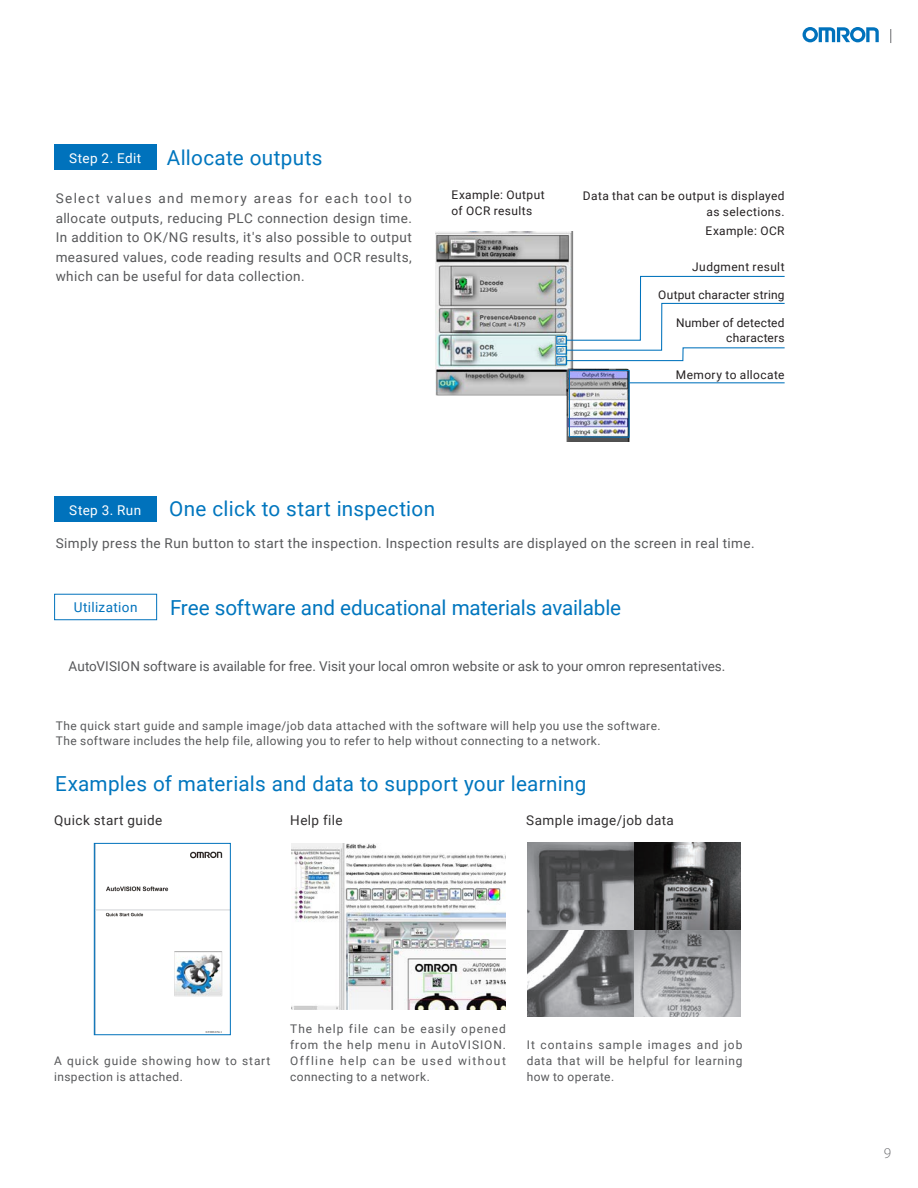
<style>
.page{position:relative;width:918px;height:1188px;background:#fff}
.page>*{position:absolute;margin:0;border:0;box-sizing:border-box;transform-origin:0 0}
.Body_8_5pt{font:20.7px "Roboto";letter-spacing:.01em;color:#0076be}
.t1{font:300 15px "Myriad Pro";color:#6c6d70}
.Body_8_5pt-2{font:13.5px/19.5px "Roboto";letter-spacing:.025em;color:#57585a;text-align:justify}
.Body_8_5pt-3{font:13.5px "Roboto";color:#57585a}
.Body_8_5pt-4{font:13.5px "Roboto";letter-spacing:.03em;color:#312f30}
.t2{font:13.5px "Roboto";letter-spacing:.03em;color:#fff}
.t3{font:13.5px "Roboto";letter-spacing:.025em;color:#0072bc}
.Body_8_5pt-5{font:11.85px/15.8px "Roboto";letter-spacing:.035em;color:#57585a;text-align:justify}
.Body_8_5pt-6{font:11.85px/15.8px "Roboto";letter-spacing:.03em;color:#231f20}
.Body_8_5pt-7{font:11.85px/15.8px "Roboto";letter-spacing:.06em;color:#57585a}
</style>
<div class="page">
<img style="left:435px;top:232px;width:350px;height:210px">
<div style="left:569px;top:370px;width:61px;height:68px;border:1px solid #0072bc"></div>
<hr style="left:629px;top:382px;width:156px;height:1px;background:#0072bc">
<img style="left:96px;top:851px;width:133px;height:182px">
<div style="left:94px;top:843px;width:137px;height:192px;border:1px solid #0072bc"></div>
<img style="left:291px;top:843px;width:214px;height:166px">
<img style="left:528px;top:842px;width:213px;height:175px">
<div style="left:54px;top:145px;width:102px;height:25px;background:#0072bc"></div>
<div style="left:54px;top:497px;width:102px;height:25px;background:#0072bc"></div>
<div style="left:54px;top:594px;width:103px;height:26px;border:1px solid #0072bc"></div>
<div style="left:556px;top:356px;width:11px;height:9px;border:1px solid #0072bc"></div>
<div style="left:556px;top:346px;width:11px;height:9px;border:1px solid #0072bc"></div>
<div style="left:556px;top:336px;width:11px;height:9px;border:1px solid #0072bc"></div>
<svg style="left:563px;top:275px;width:222px;height:87px"></svg>
<svg style="left:803px;top:27px;width:76px;height:15px"></svg>
<svg style="left:891px;top:29px;width:1px;height:14px"></svg>
<p class="t2" style="left:69px;top:148px;width:74px">Step 2. Edit</p>
<p class="Body_8_5pt" style="left:167px;top:143px;width:157px">Allocate outputs</p>
<p class="Body_8_5pt-2" style="left:56px;top:188px;width:358px">Select values and memory areas for each tool to allocate outputs, reducing PLC connection design time.<br>In addition to OK/NG results, it's also possible to output measured values, code reading results and OCR results, which can be useful for data collection.</p>
<p class="Body_8_5pt-6" style="left:452px;top:186px;width:95px">Example: Output of OCR results</p>
<p class="Body_8_5pt-6" style="left:583px;top:187px;width:203px">Data that can be output is displayed</p>
<p class="Body_8_5pt-6" style="left:707px;top:203px;width:80px">as selections.</p>
<p class="Body_8_5pt-6" style="left:705px;top:222px;width:81px">Example: OCR</p>
<p class="Body_8_5pt-6" style="left:692px;top:259px;width:94px">Judgment result</p>
<p class="Body_8_5pt-6" style="left:658px;top:286px;width:128px">Output character string</p>
<p class="Body_8_5pt-6" style="left:676px;top:315px;width:110px">Number of detected</p>
<p class="Body_8_5pt-6" style="left:726px;top:330px;width:60px">characters</p>
<p class="Body_8_5pt-6" style="left:676px;top:366px;width:110px">Memory to allocate</p>
<p class="t2" style="left:69px;top:500px;width:74px">Step 3. Run</p>
<p class="Body_8_5pt" style="left:169px;top:494px;width:267px">One click to start inspection</p>
<p class="Body_8_5pt-2" style="left:56px;top:533px;width:701px">Simply press the Run button to start the inspection. Inspection results are displayed on the screen in real time.</p>
<p class="t3" style="left:74px;top:598px;width:65px">Utilization</p>
<p class="Body_8_5pt" style="left:170px;top:593px;width:453px">Free software and educational materials available</p>
<p class="Body_8_5pt-3" style="left:69px;top:657px;width:658px">AutoVISION software is available for free. Visit your local omron website or ask to your omron representatives.</p>
<p class="Body_8_5pt-5" style="left:56px;top:717px;width:606px">The quick start guide and sample image/job data attached with the software will help you use the software.</p>
<p class="Body_8_5pt-5" style="left:56px;top:733px;width:546px">The software includes the help file, allowing you to refer to help without connecting to a network.</p>
<p class="Body_8_5pt" style="left:55px;top:769px;width:533px">Examples of materials and data to support your learning</p>
<p class="Body_8_5pt-4" style="left:54px;top:811px;width:110px">Quick start guide</p>
<p class="Body_8_5pt-4" style="left:290px;top:811px;width:54px">Help file</p>
<p class="Body_8_5pt-4" style="left:526px;top:811px;width:149px">Sample image/job data</p>
<p class="Body_8_5pt-7" style="left:54px;top:1052px;width:218px">A quick guide showing how to start inspection is attached.</p>
<p class="Body_8_5pt-5" style="left:290px;top:1021px;width:217px">The help file can be easily opened from the help menu in AutoVISION.<br>Offline help can be used without connecting to a network.</p>
<p class="Body_8_5pt-5" style="left:527px;top:1037px;width:217px">It contains sample images and job data that will be helpful for learning how to operate.</p>
<p class="t1" style="left:884px;top:1145px;width:9px">9</p>
</div>
